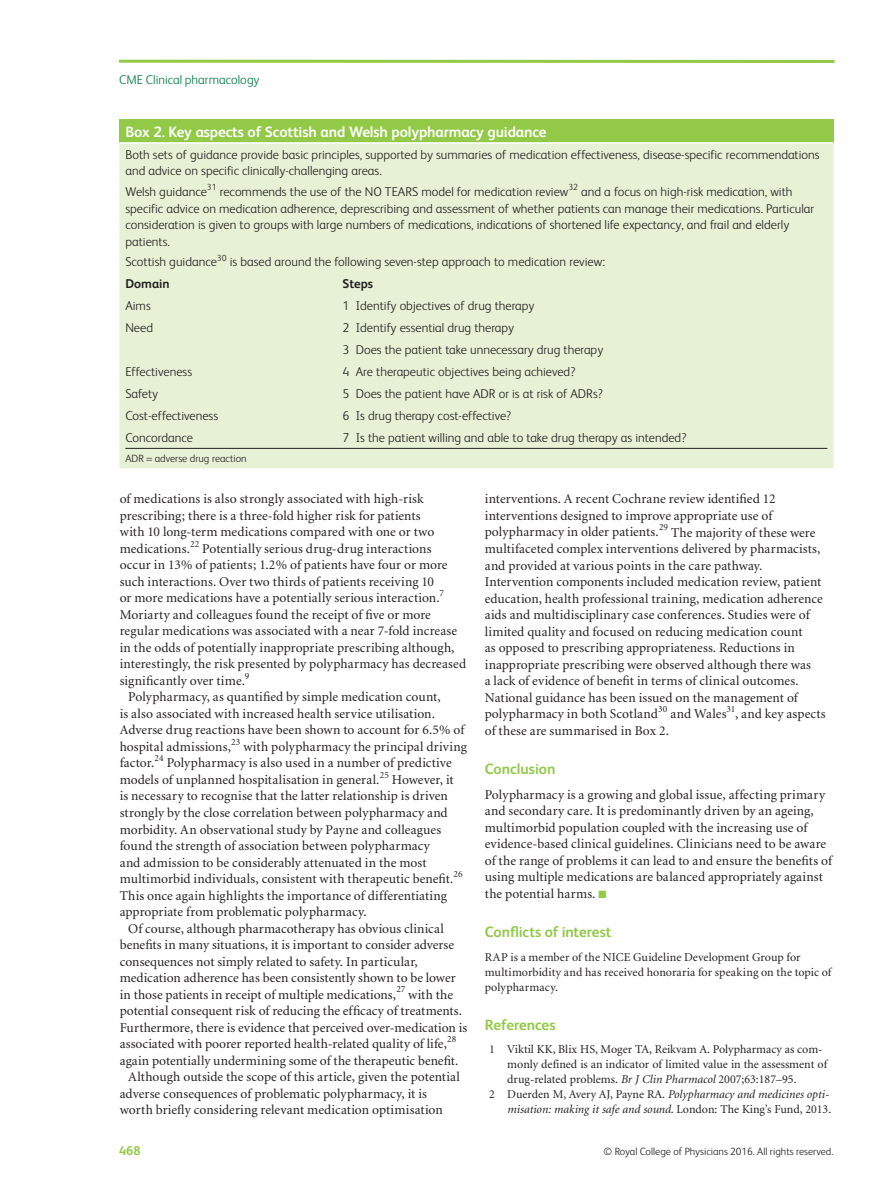
<style>
.page{position:relative;width:893px;height:1191px;background:#fff}
.page>*{position:absolute;margin:0;border:0;box-sizing:border-box;transform-origin:0 0}
.t1{font:700 15px "FS Albert";letter-spacing:-.01em;color:#fff}
.t2{font:700 15px "FS Albert";color:#92c947}
.t3{font:13.5px/16.5px "Minion";letter-spacing:.005em;color:#231f20}
.t4{font:300 12.75px/16.5px "FS Albert";color:#231f20}
.t5{font:300 12.75px "FS Albert";letter-spacing:.005em;color:#007d43}
.t6{font:700 12.75px "FS Albert";color:#231f20}
.t7{font:700 12.75px "FS Albert";color:#92c947}
.t8{font:12px/15px "Minion";color:#231f20}
.t9{font:italic 12px "Minion";color:#231f20}
.t10{font:300 10.5px "FS Albert";color:#231f20}
.t11{font:9.45px "Minion";color:#231f20}
.t12{font:300 8.85px "FS Albert";color:#231f20}
.s1{color:#92c947}
.s2{font-style:italic}
.s3{font-style:normal}
</style>
<div class="page">
<hr style="left:119px;top:60px;width:715px;height:3px;background:#92c947">
<div style="left:119px;top:119px;width:714px;height:24px;background:#92c947"></div>
<div style="left:119px;top:144px;width:714px;height:324px;background:#e6f1d6"></div>
<hr style="left:119px;top:142px;width:714px;height:2px;background:#fff">
<hr style="left:125px;top:448px;width:702px;height:1px;background:#231f20">
<svg style="left:147px;top:458px;width:5px;height:3px"></svg>
<p class="t5" style="left:119px;top:75px;width:142px">CME Clinical pharmacology</p>
<p class="t1" style="left:125px;top:126px;width:423px">Box 2. Key aspects of Scottish and Welsh polypharmacy guidance</p>
<p class="t4" style="left:125px;top:148px;width:696px">Both sets of guidance provide basic principles, supported by summaries of medication effectiveness, disease-specific recommendations and advice on specific clinically-challenging areas.</p>
<p class="t4" style="left:125px;top:185px;width:690px">Welsh guidance<sup>31</sup> recommends the use of the NO TEARS model for medication review <sup>32</sup> and a focus on high-risk medication, with specific advice on medication adherence, deprescribing and assessment of whether patients can manage their medications. Particular consideration is given to groups with large numbers of medications, indications of shortened life expectancy, and frail and elderly patients.</p>
<p class="t4" style="left:125px;top:255px;width:93px">Scottish guidance</p>
<p class="t12" style="left:217px;top:254px;width:11px">30</p>
<p class="t4" style="left:230px;top:255px;width:377px">is based around the following seven-step approach to medication review:</p>
<p class="t6" style="left:125px;top:279px;width:46px">Domain</p>
<p class="t6" style="left:342px;top:279px;width:32px">Steps</p>
<p class="t4" style="left:125px;top:299px;width:27px">Aims</p>
<p class="t4" style="left:342px;top:299px;width:193px">1 Identify objectives of drug therapy</p>
<p class="t4" style="left:125px;top:321px;width:29px">Need</p>
<p class="t4" style="left:342px;top:318px;width:262px;line-height:21.9px">2 Identify essential drug therapy<br>3 Does the patient take unnecessary drug therapy</p>
<p class="t4" style="left:125px;top:365px;width:68px">Effectiveness</p>
<p class="t4" style="left:342px;top:365px;width:235px">4 Are therapeutic objectives being achieved?</p>
<p class="t4" style="left:125px;top:387px;width:34px">Safety</p>
<p class="t4" style="left:342px;top:387px;width:262px">5 Does the patient have ADR or is at risk of ADRs?</p>
<p class="t4" style="left:125px;top:409px;width:94px">Cost-effectiveness</p>
<p class="t4" style="left:342px;top:409px;width:171px">6 Is drug therapy cost-effective?</p>
<p class="t4" style="left:125px;top:431px;width:69px">Concordance</p>
<p class="t4" style="left:342px;top:431px;width:346px">7 Is the patient willing and able to take drug therapy as intended?</p>
<p class="t10" style="left:125px;top:455px;width:123px">ADR adverse drug reaction</p>
<p class="t3" style="left:120px;top:492px;width:305px">of medications is also strongly associated with high-risk</p>
<p class="t3" style="left:120px;top:508px;width:303px">prescribing; there is a three-fold higher risk for patients</p>
<p class="t3" style="left:120px;top:525px;width:316px">with 10 long-term medications compared with one or two</p>
<p class="t3" style="left:120px;top:541px;width:313px">medications. <sup>22</sup> Potentially serious drug-drug interactions</p>
<p class="t3" style="left:120px;top:558px;width:329px">occur in 13% of patients; 1.2% of patients have four or more</p>
<p class="t3" style="left:120px;top:574px;width:316px">such interactions. Over two thirds of patients receiving 10</p>
<p class="t3" style="left:120px;top:591px;width:326px">or more medications have a potentially serious interaction. <sup>7</sup></p>
<p class="t3" style="left:120px;top:607px;width:313px">Moriarty and colleagues found the receipt of five or more</p>
<p class="t3" style="left:120px;top:624px;width:339px">regular medications was associated with a near 7-fold increase</p>
<p class="t3" style="left:120px;top:640px;width:336px">in the odds of potentially inappropriate prescribing although,</p>
<p class="t3" style="left:120px;top:657px;width:348px">interestingly, the risk presented by polypharmacy has decreased</p>
<p class="t3" style="left:120px;top:673px;width:131px">significantly over time. <sup>9</sup></p>
<p class="t3" style="left:128px;top:690px;width:314px">Polypharmacy, as quantified by simple medication count,</p>
<p class="t3" style="left:120px;top:706px;width:317px">is also associated with increased health service utilisation.</p>
<p class="t3" style="left:120px;top:723px;width:346px">Adverse drug reactions have been shown to account for 6.5% of</p>
<p class="t3" style="left:120px;top:739px;width:349px">hospital admissions, <sup>23</sup> with polypharmacy the principal driving</p>
<p class="t3" style="left:120px;top:756px;width:333px">factor. <sup>24</sup> Polypharmacy is also used in a number of predictive</p>
<p class="t3" style="left:120px;top:772px;width:336px">models of unplanned hospitalisation in general. <sup>25</sup> However, it</p>
<p class="t3" style="left:120px;top:789px;width:330px">is necessary to recognise that the latter relationship is driven</p>
<p class="t3" style="left:120px;top:805px;width:330px">strongly by the close correlation between polypharmacy and</p>
<p class="t3" style="left:120px;top:822px;width:323px">morbidity. An observational study by Payne and colleagues</p>
<p class="t3" style="left:120px;top:838px;width:312px">found the strength of association between polypharmacy</p>
<p class="t3" style="left:120px;top:855px;width:308px">and admission to be considerably attenuated in the most</p>
<p class="t3" style="left:120px;top:871px;width:345px">multimorbid individuals, consistent with therapeutic benefit. <sup>26</sup></p>
<p class="t3" style="left:120px;top:888px;width:329px">This once again highlights the importance of differentiating</p>
<p class="t3" style="left:120px;top:904px;width:249px">appropriate from problematic polypharmacy.</p>
<p class="t3" style="left:128px;top:921px;width:317px">Of course, although pharmacotherapy has obvious clinical</p>
<p class="t3" style="left:120px;top:937px;width:336px">benefits in many situations, it is important to consider adverse</p>
<p class="t3" style="left:120px;top:954px;width:300px">consequences not simply related to safety. In particular,</p>
<p class="t3" style="left:120px;top:970px;width:337px">medication adherence has been consistently shown to be lower</p>
<p class="t3" style="left:120px;top:987px;width:335px">in those patients in receipt of multiple medications, <sup>27</sup> with the</p>
<p class="t3" style="left:120px;top:1003px;width:344px">potential consequent risk of reducing the efficacy of treatments.</p>
<p class="t3" style="left:120px;top:1020px;width:349px">Furthermore, there is evidence that perceived over-medication is</p>
<p class="t3" style="left:120px;top:1036px;width:338px">associated with poorer reported health-related quality of life, <sup>28</sup></p>
<p class="t3" style="left:120px;top:1053px;width:340px">again potentially undermining some of the therapeutic benefit.</p>
<p class="t3" style="left:128px;top:1069px;width:333px">Although outside the scope of this article, given the potential</p>
<p class="t3" style="left:120px;top:1086px;width:309px">adverse consequences of problematic polypharmacy, it is</p>
<p class="t3" style="left:120px;top:1102px;width:325px">worth briefly considering relevant medication optimisation</p>
<p class="t3" style="left:485px;top:492px;width:340px">interventions. A recent Cochrane review identified 12 interventions designed to improve appropriate use of polypharmacy in older patients. <sup>29</sup> The majority of these were multifaceted complex interventions delivered by pharmacists, and provided at various points in the care pathway.<br>Intervention components included medication review, patient education, health professional training, medication adherence aids and multidisciplinary case conferences. Studies were of limited quality and focused on reducing medication count<br>as opposed to prescribing appropriateness. Reductions in inappropriate prescribing were observed although there was<br>a lack of evidence of benefit in terms of clinical outcomes.<br>National guidance has been issued on the management of polypharmacy in both Scotland <sup>30</sup> and Wales</p>
<p class="t11" style="left:727px;top:705px;width:10px">31</p>
<p class="t3" style="left:735px;top:706px;width:92px">, and key aspects</p>
<p class="t3" style="left:485px;top:723px;width:186px">of these are summarised in Box 2 .</p>
<p class="t2" style="left:485px;top:762px;width:72px">Conclusion</p>
<p class="t3" style="left:485px;top:787px;width:349px">Polypharmacy is a growing and global issue, affecting primary and secondary care. It is predominantly driven by an ageing, multimorbid population coupled with the increasing use of evidence-based clinical guidelines. Clinicians need to be aware of the range of problems it can lead to and ensure the benefits of using multiple medications are balanced appropriately against the potential harms. <span class="s1">■</span></p>
<p class="t2" style="left:485px;top:926px;width:128px">Conflicts of interest</p>
<p class="t8" style="left:485px;top:950px;width:348px">RAP is a member of the NICE Guideline Development Group for multimorbidity and has received honoraria for speaking on the topic of polypharmacy.</p>
<p class="t2" style="left:485px;top:1018px;width:72px">References</p>
<p class="t8" style="left:489px;top:1043px;width:335px">1 Viktil KK , Blix HS , Moger TA , Reikvam A . Polypharmacy as com-</p>
<p class="t8" style="left:507px;top:1058px;width:321px">monly defined is an indicator of limited value in the assessment of</p>
<p class="t8" style="left:507px;top:1073px;width:291px">drug-related problems . <span class="s2">Br J Clin Pharmacol</span> 2007 ; 63 : 187 – 95 .</p>
<p class="t9" style="left:489px;top:1090px;width:341px"><span class="s3">2 Duerden M , Avery AJ , Payne RA .</span> Polypharmacy and medicines opti-</p>
<p class="t9" style="left:507px;top:1105px;width:325px">misation: making it safe and sound <span class="s3">. London : The King’s Fund , 2013 .</span></p>
<p class="t7" style="left:119px;top:1145px;width:23px">468</p>
<p class="t10" style="left:604px;top:1147px;width:231px">© Royal College of Physicians 2016. All rights reserved.</p>
</div>
